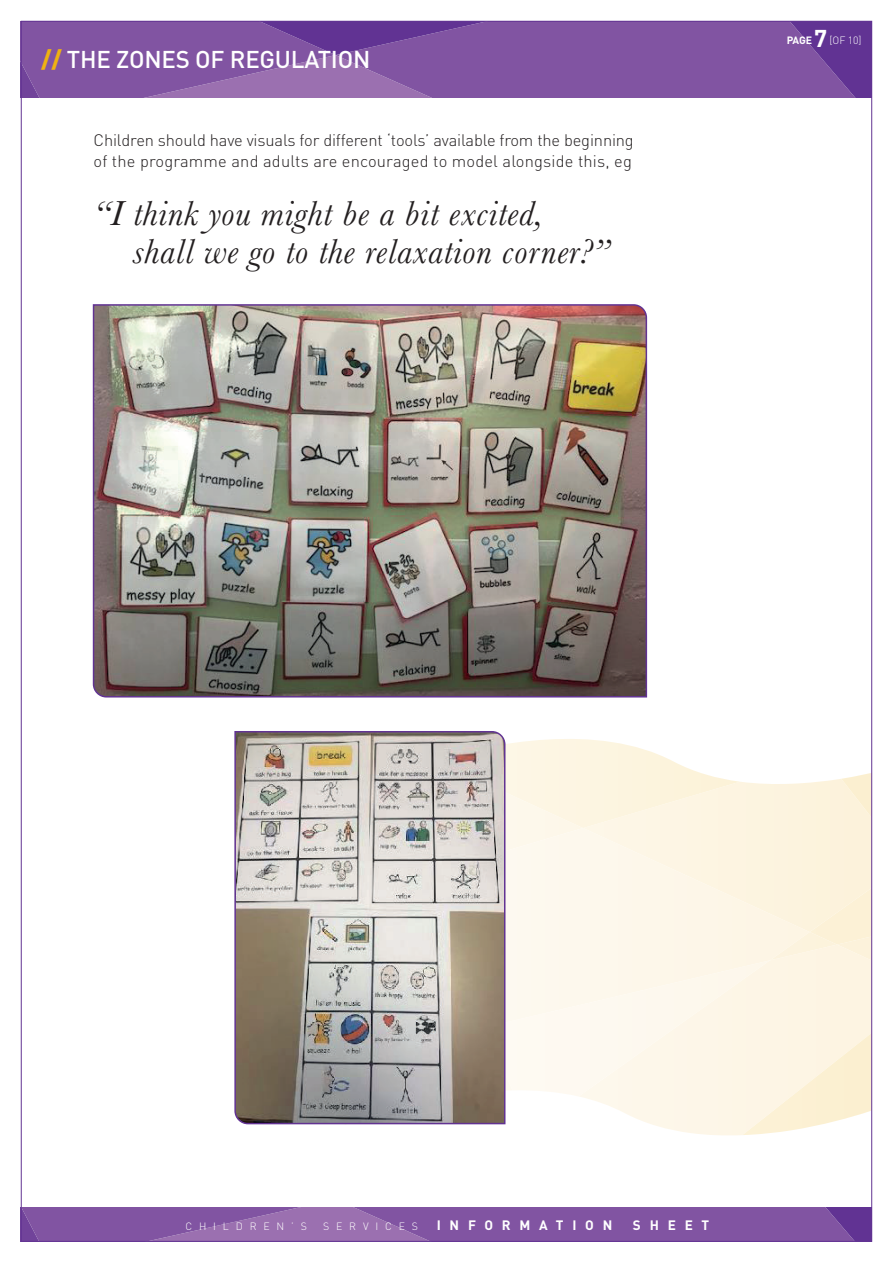
<style>
.page{position:relative;width:893px;height:1263px;background:#fff}
.page>*{position:absolute;margin:0;border:0;box-sizing:border-box;transform-origin:0 0}
.t1{font:italic 36px/37.5px "Baskerville";letter-spacing:.02em;color:#231f20}
.t2{font:500 24px "DIN";letter-spacing:-.01em;color:#fff}
.t3{font:700 24px "DIN";color:#fff}
.t4{font:300 16.5px/21px "DIN";letter-spacing:-.01em;color:#231f20}
.t5{font:700 13.5px "DIN";letter-spacing:.65em;color:#fff}
.t6{font:300 10.5px "DIN";letter-spacing:.65em;color:#fff}
.t7{font:700 10.5px "DIN";color:#fff}
.s1{font-weight:900;color:#efb211}
</style>
<div class="page">
<svg style="left:506px;top:739px;width:364px;height:396px"></svg>
<svg style="left:23px;top:23px;width:847px;height:75px;background:#8053a1"></svg>
<svg style="left:23px;top:1208px;width:847px;height:32px;background:#8558a4"></svg>
<img style="left:92px;top:304px;width:556px;height:394px">
<svg style="left:234px;top:731px;width:272px;height:394px;background:#b0a9a3"></svg>
<h2 class="t2" style="left:41px;top:44px;width:331px"><span class="s1">//</span> THE ZONES OF REGULATION</h2>
<p class="t4" style="left:94px;top:129px;width:542px">Children should have visuals for different ‘tools’ available from the beginning of the programme and adults are encouraged to model alongside this, eg</p>
<h1 class="t1" style="left:132px;top:195px;width:479px;text-indent:-39px">“I think you might be a bit excited, shall we go to the relaxation corner?”</h1>
<p class="t7" style="left:787px;top:34px;width:27px">PAGE</p>
<h2 class="t3" style="left:814px;top:23px;width:15px">7</h2>
<p class="t6" style="left:830px;top:34px;width:33px">[OF 10]</p>
<p class="t6" style="left:185px;top:1219px;width:123px">CHILDREN’S</p>
<p class="t6" style="left:323px;top:1219px;width:96px">SERVICES</p>
<p class="t5" style="left:437px;top:1216px;width:177px">INFORMATION</p>
<p class="t5" style="left:633px;top:1216px;width:78px">SHEET</p>
</div>
